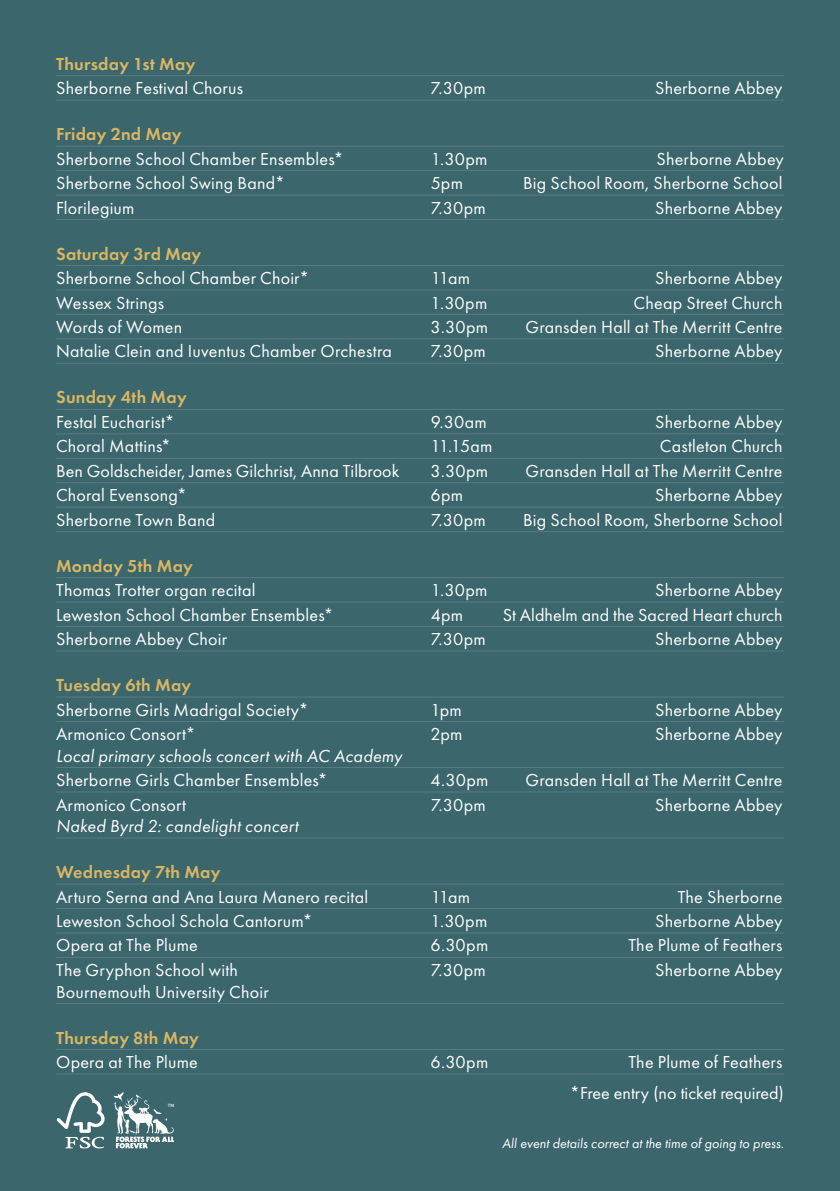
<style>
.page{position:relative;width:840px;height:1191px;background:#fff}
.page>*{position:absolute;margin:0;border:0;box-sizing:border-box;transform-origin:0 0}
.Programme_Diary{font:18px "Futura PT";letter-spacing:.01em;color:#fff}
.Programme_Date{font:600 18px "Futura PT";letter-spacing:.015em;color:#dab662}
.Programme_Diary-2{font:italic 18px "Futura PT";letter-spacing:.01em;color:#fff}
.Body_Copy_9pt{font:18px "Futura PT";color:#fff}
.Body_Copy_7pt{font:italic 14px "Futura PT";color:#fff}
</style>
<div class="page">
<div style="left:0;top:0;width:839px;height:1191px;background:#3a666c"></div>
<svg style="left:56px;top:1092px;width:49px;height:56px"></svg>
<svg style="left:113px;top:1092px;width:61px;height:56px"></svg>
<hr style="left:56px;top:75px;width:727px;height:1px;background:#5b7a80">
<hr style="left:56px;top:100px;width:727px;height:1px;background:#5b7a80">
<hr style="left:56px;top:146px;width:727px;height:1px;background:#5b7a80">
<hr style="left:56px;top:170px;width:727px;height:1px;background:#5b7a80">
<hr style="left:56px;top:195px;width:727px;height:1px;background:#5b7a80">
<hr style="left:56px;top:219px;width:727px;height:1px;background:#5b7a80">
<hr style="left:56px;top:265px;width:727px;height:1px;background:#5b7a80">
<hr style="left:56px;top:290px;width:727px;height:1px;background:#5b7a80">
<hr style="left:56px;top:314px;width:727px;height:1px;background:#5b7a80">
<hr style="left:56px;top:338px;width:727px;height:1px;background:#5b7a80">
<hr style="left:56px;top:363px;width:727px;height:1px;background:#5b7a80">
<hr style="left:56px;top:409px;width:727px;height:1px;background:#5b7a80">
<hr style="left:56px;top:433px;width:727px;height:1px;background:#5b7a80">
<hr style="left:56px;top:458px;width:727px;height:1px;background:#5b7a80">
<hr style="left:56px;top:482px;width:727px;height:1px;background:#5b7a80">
<hr style="left:56px;top:507px;width:727px;height:1px;background:#5b7a80">
<hr style="left:56px;top:531px;width:727px;height:1px;background:#5b7a80">
<hr style="left:56px;top:577px;width:727px;height:1px;background:#5b7a80">
<hr style="left:56px;top:602px;width:727px;height:1px;background:#5b7a80">
<hr style="left:56px;top:626px;width:727px;height:1px;background:#5b7a80">
<hr style="left:56px;top:650px;width:727px;height:1px;background:#5b7a80">
<hr style="left:56px;top:696px;width:727px;height:1px;background:#5b7a80">
<hr style="left:56px;top:721px;width:727px;height:1px;background:#5b7a80">
<hr style="left:56px;top:767px;width:727px;height:1px;background:#5b7a80">
<hr style="left:56px;top:791px;width:727px;height:1px;background:#5b7a80">
<hr style="left:56px;top:837px;width:727px;height:1px;background:#5b7a80">
<hr style="left:56px;top:883px;width:727px;height:1px;background:#5b7a80">
<hr style="left:56px;top:908px;width:727px;height:1px;background:#5b7a80">
<hr style="left:56px;top:932px;width:727px;height:1px;background:#5b7a80">
<hr style="left:56px;top:957px;width:727px;height:1px;background:#5b7a80">
<hr style="left:56px;top:1003px;width:727px;height:1px;background:#5b7a80">
<hr style="left:56px;top:1049px;width:727px;height:1px;background:#5b7a80">
<hr style="left:56px;top:1073px;width:727px;height:1px;background:#5b7a80">
<p class="Programme_Date" style="left:56px;top:52px;width:141px">Thursday 1st May</p>
<p class="Programme_Diary" style="left:56px;top:78px;width:188px">Sherborne Festival Chorus</p>
<p class="Programme_Diary" style="left:430px;top:78px;width:57px">7.30pm</p>
<p class="Programme_Diary" style="left:654px;top:78px;width:129px">Sherborne Abbey</p>
<p class="Programme_Date" style="left:56px;top:123px;width:127px">Friday 2nd May</p>
<p class="Programme_Diary" style="left:56px;top:148px;width:289px">Sherborne School Chamber Ensembles*</p>
<p class="Programme_Diary" style="left:430px;top:148px;width:58px">1.30pm</p>
<p class="Programme_Diary" style="left:656px;top:148px;width:129px">Sherborne Abbey</p>
<p class="Programme_Diary" style="left:56px;top:172px;width:230px">Sherborne School Swing Band*</p>
<p class="Programme_Diary" style="left:430px;top:172px;width:34px">5pm</p>
<p class="Programme_Diary" style="left:523px;top:172px;width:261px">Big School Room, Sherborne School</p>
<p class="Programme_Diary" style="left:56px;top:197px;width:80px">Florilegium</p>
<p class="Programme_Diary" style="left:430px;top:197px;width:57px">7.30pm</p>
<p class="Programme_Diary" style="left:654px;top:197px;width:129px">Sherborne Abbey</p>
<p class="Programme_Date" style="left:56px;top:242px;width:147px">Saturday 3rd May</p>
<p class="Programme_Diary" style="left:56px;top:267px;width:254px">Sherborne School Chamber Choir*</p>
<p class="Programme_Diary" style="left:430px;top:267px;width:41px">11am</p>
<p class="Programme_Diary" style="left:654px;top:267px;width:129px">Sherborne Abbey</p>
<p class="Programme_Diary" style="left:56px;top:292px;width:109px">Wessex Strings</p>
<p class="Programme_Diary" style="left:430px;top:292px;width:58px">1.30pm</p>
<p class="Programme_Diary" style="left:633px;top:292px;width:150px">Cheap Street Church</p>
<p class="Programme_Diary" style="left:56px;top:316px;width:128px">Words of Women</p>
<p class="Programme_Diary" style="left:430px;top:316px;width:59px">3.30pm</p>
<p class="Programme_Diary" style="left:525px;top:316px;width:258px">Gransden Hall at The Merritt Centre</p>
<p class="Programme_Diary" style="left:56px;top:341px;width:337px">Natalie Clein and Iuventus Chamber Orchestra</p>
<p class="Programme_Diary" style="left:430px;top:341px;width:57px">7.30pm</p>
<p class="Programme_Diary" style="left:654px;top:341px;width:129px">Sherborne Abbey</p>
<p class="Programme_Date" style="left:56px;top:386px;width:132px">Sunday 4th May</p>
<p class="Programme_Diary" style="left:56px;top:411px;width:120px">Festal Eucharist*</p>
<p class="Programme_Diary" style="left:430px;top:411px;width:58px">9.30am</p>
<p class="Programme_Diary" style="left:654px;top:411px;width:129px">Sherborne Abbey</p>
<p class="Programme_Diary" style="left:56px;top:436px;width:116px">Choral Mattins*</p>
<p class="Programme_Diary" style="left:430px;top:436px;width:63px">11.15am</p>
<p class="Programme_Diary" style="left:659px;top:436px;width:124px">Castleton Church</p>
<p class="Programme_Diary" style="left:56px;top:460px;width:344px">Ben Goldscheider, James Gilchrist, Anna Tilbrook</p>
<p class="Programme_Diary" style="left:430px;top:460px;width:59px">3.30pm</p>
<p class="Programme_Diary" style="left:525px;top:460px;width:258px">Gransden Hall at The Merritt Centre</p>
<p class="Programme_Diary" style="left:56px;top:484px;width:132px">Choral Evensong*</p>
<p class="Programme_Diary" style="left:430px;top:484px;width:34px">6pm</p>
<p class="Programme_Diary" style="left:654px;top:484px;width:129px">Sherborne Abbey</p>
<p class="Programme_Diary" style="left:56px;top:509px;width:160px">Sherborne Town Band</p>
<p class="Programme_Diary" style="left:430px;top:509px;width:57px">7.30pm</p>
<p class="Programme_Diary" style="left:522px;top:509px;width:261px">Big School Room, Sherborne School</p>
<p class="Programme_Date" style="left:56px;top:554px;width:138px">Monday 5th May</p>
<p class="Programme_Diary" style="left:56px;top:579px;width:201px">Thomas Trotter organ recital</p>
<p class="Programme_Diary" style="left:430px;top:579px;width:58px">1.30pm</p>
<p class="Programme_Diary" style="left:654px;top:579px;width:129px">Sherborne Abbey</p>
<p class="Programme_Diary" style="left:56px;top:604px;width:279px">Leweston School Chamber Ensembles*</p>
<p class="Programme_Diary" style="left:430px;top:604px;width:34px">4pm</p>
<p class="Programme_Diary" style="left:502px;top:604px;width:281px">St Aldhelm and the Sacred Heart church</p>
<p class="Programme_Diary" style="left:56px;top:628px;width:172px">Sherborne Abbey Choir</p>
<p class="Programme_Diary" style="left:430px;top:628px;width:57px">7.30pm</p>
<p class="Programme_Diary" style="left:654px;top:628px;width:129px">Sherborne Abbey</p>
<p class="Programme_Date" style="left:56px;top:674px;width:137px">Tuesday 6th May</p>
<p class="Programme_Diary" style="left:56px;top:699px;width:254px">Sherborne Girls Madrigal Society*</p>
<p class="Programme_Diary" style="left:430px;top:699px;width:33px">1pm</p>
<p class="Programme_Diary" style="left:654px;top:699px;width:129px">Sherborne Abbey</p>
<p class="Programme_Diary" style="left:56px;top:723px;width:141px">Armonico Consort*</p>
<p class="Programme_Diary" style="left:430px;top:723px;width:33px">2pm</p>
<p class="Programme_Diary" style="left:654px;top:723px;width:129px">Sherborne Abbey</p>
<p class="Programme_Diary-2" style="left:56px;top:745px;width:347px">Local primary schools concert with AC Academy</p>
<p class="Programme_Diary" style="left:56px;top:769px;width:273px">Sherborne Girls Chamber Ensembles*</p>
<p class="Programme_Diary" style="left:430px;top:769px;width:59px">4.30pm</p>
<p class="Programme_Diary" style="left:525px;top:769px;width:258px">Gransden Hall at The Merritt Centre</p>
<p class="Programme_Diary" style="left:56px;top:794px;width:131px">Armonico Consort</p>
<p class="Programme_Diary" style="left:430px;top:794px;width:57px">7.30pm</p>
<p class="Programme_Diary" style="left:654px;top:794px;width:129px">Sherborne Abbey</p>
<p class="Programme_Diary-2" style="left:56px;top:815px;width:244px">Naked Byrd 2: candelight concert</p>
<p class="Programme_Date" style="left:56px;top:861px;width:166px">Wednesday 7th May</p>
<p class="Programme_Diary" style="left:56px;top:886px;width:313px">Arturo Serna and Ana Laura Manero recital</p>
<p class="Programme_Diary" style="left:430px;top:886px;width:41px">11am</p>
<p class="Programme_Diary" style="left:677px;top:886px;width:106px">The Sherborne</p>
<p class="Programme_Diary" style="left:56px;top:910px;width:258px">Leweston School Schola Cantorum*</p>
<p class="Programme_Diary" style="left:430px;top:910px;width:58px">1.30pm</p>
<p class="Programme_Diary" style="left:654px;top:910px;width:129px">Sherborne Abbey</p>
<p class="Programme_Diary" style="left:56px;top:934px;width:143px">Opera at The Plume</p>
<p class="Programme_Diary" style="left:430px;top:934px;width:59px">6.30pm</p>
<p class="Programme_Diary" style="left:628px;top:934px;width:156px">The Plume of Feathers</p>
<p class="Programme_Diary" style="left:56px;top:959px;width:183px">The Gryphon School with</p>
<p class="Programme_Diary" style="left:430px;top:959px;width:57px">7.30pm</p>
<p class="Programme_Diary" style="left:654px;top:959px;width:129px">Sherborne Abbey</p>
<p class="Programme_Diary" style="left:56px;top:981px;width:214px">Bournemouth University Choir</p>
<p class="Programme_Date" style="left:56px;top:1026px;width:144px">Thursday 8th May</p>
<p class="Programme_Diary" style="left:56px;top:1051px;width:143px">Opera at The Plume</p>
<p class="Programme_Diary" style="left:430px;top:1051px;width:59px">6.30pm</p>
<p class="Programme_Diary" style="left:628px;top:1051px;width:156px">The Plume of Feathers</p>
<p class="Body_Copy_9pt" style="left:569px;top:1082px;width:215px">*Free entry (no ticket required)</p>
<p class="Body_Copy_7pt" style="left:502px;top:1135px;width:283px">All event details correct at the time of going to press.</p>
</div>
